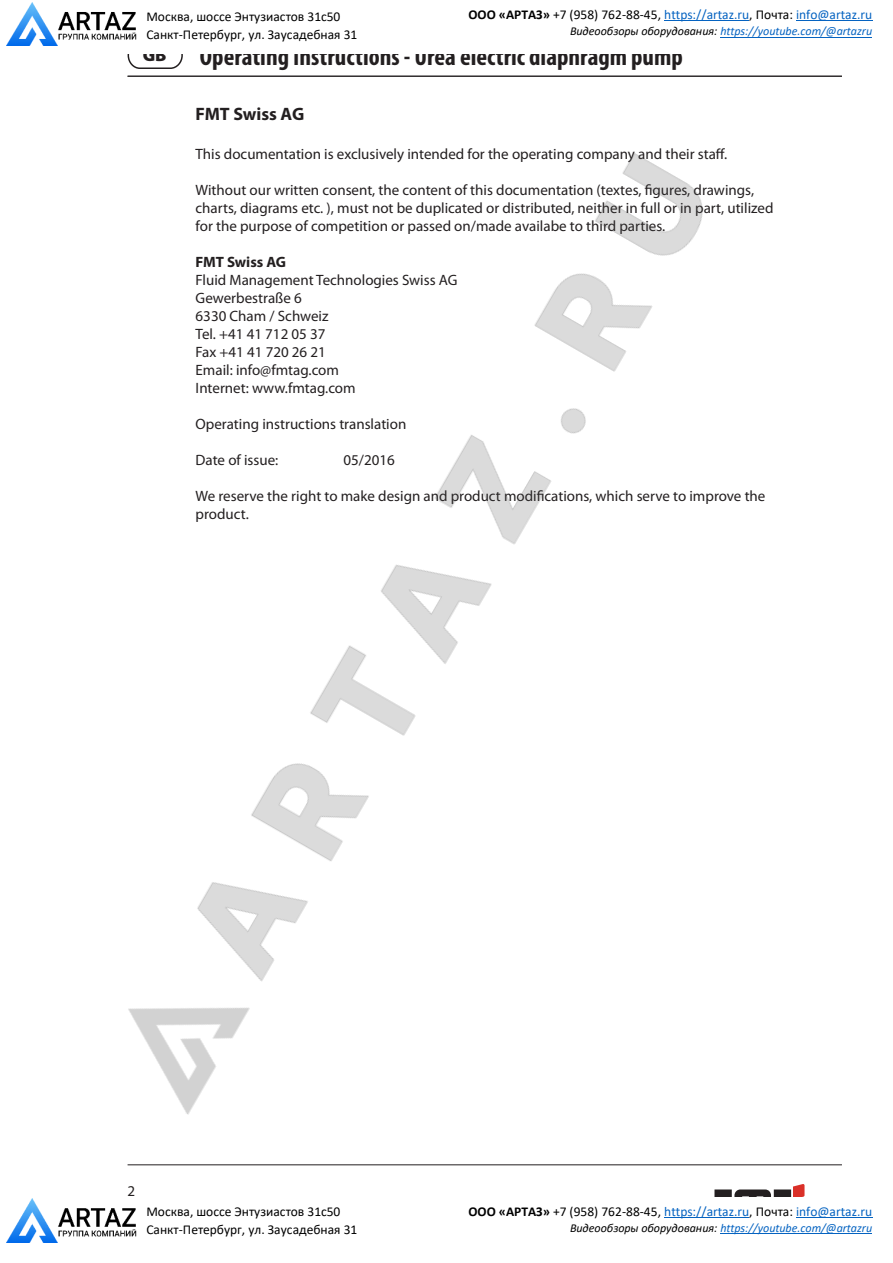
<style>
.page{position:relative;width:893px;height:1263px;background:#fff}
.page>*{position:absolute;margin:0;border:0;box-sizing:border-box;transform-origin:0 0}
.t1{font:700 condensed 25.5px "Myriad Pro";color:#231f20}
.t2{font:700 18px "Myriad Pro";letter-spacing:-.015em;color:#231f20}
.t3{font:900 18px "Myriad Pro";color:#231f20}
.t4{font:15px/18px "Myriad Pro";color:#231f20}
.t5{font:700 15px "Myriad Pro";letter-spacing:-.015em;color:#231f20}
.t6{font:13.5px "Calibri";color:#0563c1}
.t7{font:13.5px/17.7px "Calibri";color:#000}
.t8{font:italic 12px "Calibri";letter-spacing:-.005em;color:#0563c1}
.s1{font-weight:700;color:#000}
.s2{color:#000}
</style>
<div class="page">
<hr style="left:128px;top:1164px;width:714px;height:1px;background:#231f20">
<hr style="left:128px;top:76px;width:714px;height:1px;background:#231f20">
<div style="left:128px;top:41px;width:55px;height:28px;border:2px solid #231f20;border-radius:12px"></div>
<svg style="left:714px;top:1184px;width:91px;height:13px"></svg>
<hr style="left:664px;top:1217px;width:85px;height:1px;background:#0563c1">
<hr style="left:796px;top:1217px;width:76px;height:1px;background:#0563c1">
<hr style="left:720px;top:1233px;width:152px;height:1px;background:#0563c1">
<img style="left:6px;top:1199px;width:130px;height:43px">
<img style="left:128px;top:153px;width:575px;height:962px">
<div style="left:0;top:0;width:138px;height:53px;background:#fff"></div>
<div style="left:138px;top:0;width:246px;height:53px;background:#fff"></div>
<hr style="left:664px;top:20px;width:85px;height:1px;background:#0563c1">
<hr style="left:796px;top:20px;width:76px;height:1px;background:#0563c1">
<hr style="left:720px;top:37px;width:152px;height:1px;background:#0563c1">
<img style="left:6px;top:2px;width:130px;height:44px">
<p class="t7" style="left:146px;top:9px;width:213px">Москва, шоссе Энтузиастов 31с50<br>Санкт-Петербург, ул. Заусадебная 31</p>
<p class="t6" style="left:468px;top:9px;width:405px"><span class="s1">ООО «АРТАЗ»</span> <span class="s2">+7 (958) 762-88-45,</span> https://artaz.ru<span class="s2">, Почта:</span> info@artaz.ru</p>
<p class="t8" style="left:570px;top:26px;width:304px"><span class="s2">Видеообзоры оборудования:</span> https://youtube.com/@artazru</p>
<p class="t3" style="left:143px;top:43px;width:25px">GB</p>
<h1 class="t1" style="left:200px;top:41px;width:484px">Operating Instructions - Urea electric diaphragm pump</h1>
<p class="t2" style="left:196px;top:102px;width:110px">FMT Swiss AG</p>
<p class="t4" style="left:196px;top:145px;width:533px">This documentation is exclusively intended for the operating company and their staff.</p>
<p class="t4" style="left:196px;top:181px;width:579px">Without our written consent, the content of this documentation (textes, figures, drawings, charts, diagrams etc. ), must not be duplicated or distributed, neither in full or in part, utilized for the purpose of competition or passed on/made availabe to third parties.</p>
<p class="t5" style="left:196px;top:253px;width:92px">FMT Swiss AG</p>
<p class="t4" style="left:196px;top:271px;width:263px">Fluid Management Technologies Swiss AG<br>Gewerbestraße 6<br>6330 Cham / Schweiz<br>Tel. +41 41 712 05 37<br>Fax +41 41 720 26 21<br>Email: info@fmtag.com<br>Internet: www.fmtag.com</p>
<p class="t4" style="left:196px;top:415px;width:212px">Operating instructions translation</p>
<p class="t4" style="left:196px;top:451px;width:84px">Date of issue:</p>
<p class="t4" style="left:344px;top:451px;width:53px">05/2016</p>
<p class="t4" style="left:196px;top:487px;width:571px">We reserve the right to make design and product modifications, which serve to improve the product.</p>
<p class="t4" style="left:128px;top:1181px;width:9px">2</p>
<p class="t7" style="left:146px;top:1204px;width:213px">Москва, шоссе Энтузиастов 31с50<br>Санкт-Петербург, ул. Заусадебная 31</p>
<p class="t6" style="left:468px;top:1206px;width:405px"><span class="s1">ООО «АРТАЗ»</span> <span class="s2">+7 (958) 762-88-45,</span> https://artaz.ru<span class="s2">, Почта:</span> info@artaz.ru</p>
<p class="t8" style="left:570px;top:1223px;width:304px"><span class="s2">Видеообзоры оборудования:</span> https://youtube.com/@artazru</p>
</div>
